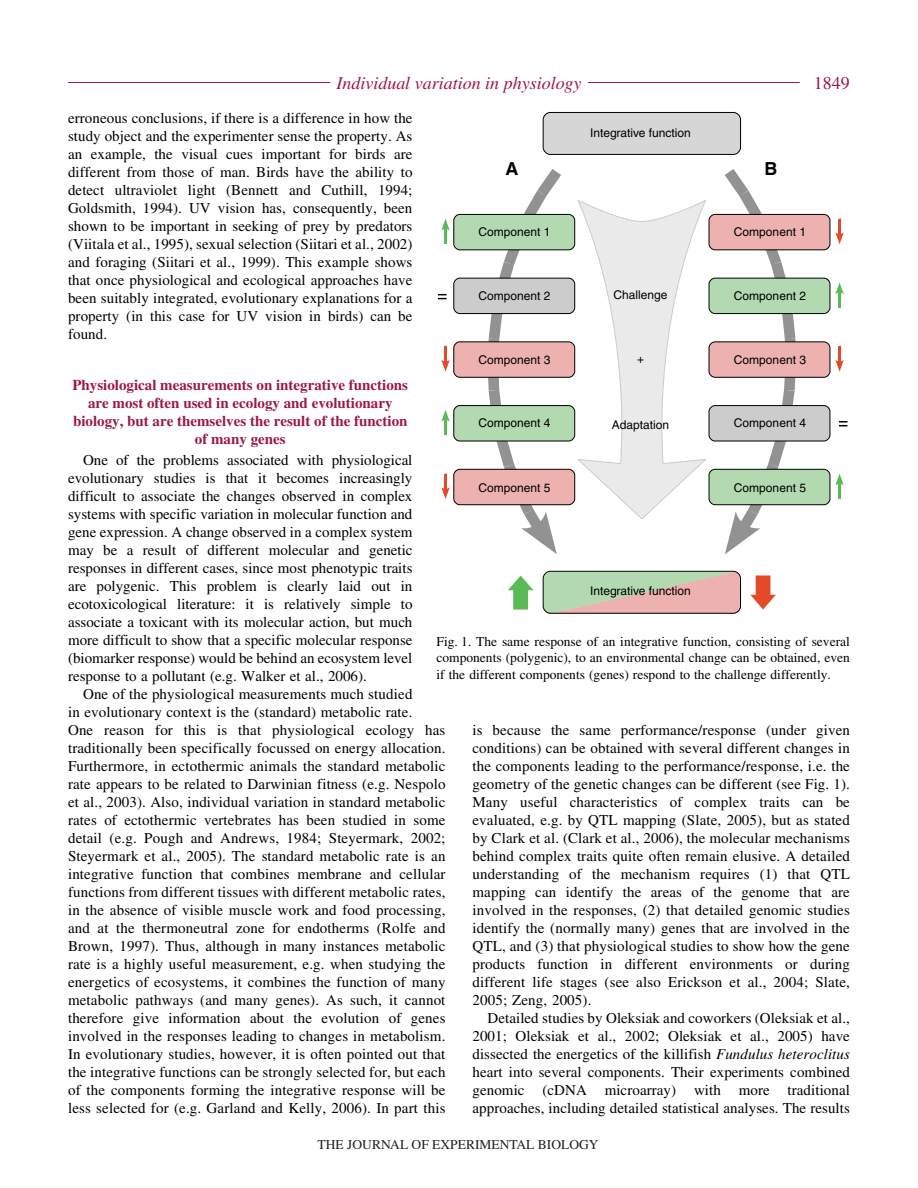
<style>
.page{position:relative;width:918px;height:1188px;background:#fff}
.page>*{position:absolute;margin:0;border:0;box-sizing:border-box;transform-origin:0 0}
.t1{font:italic 18px "Times";color:#9d1845}
.t2{font:18px "Times";color:#9d1845}
.t3{font:700 18px "Helvetica";color:#000}
.t4{font:15px/18px "Times";letter-spacing:.01em;color:#000;text-align:justify}
.t5{font:700 15px/18px "Times";color:#9d1845;text-align:center}
.t6{font:13.5px/16.5px "Times";color:#000;text-align:justify}
.t7{font:13.5px "Times";color:#231f20}
.t8{font:12px "Helvetica";color:#000}
.s1{color:#fff}
.s2{font-style:italic}
</style>
<div class="page">
<hr style="left:588px;top:82px;width:212px;height:1px;background:#9d1845">
<hr style="left:68px;top:82px;width:262px;height:1px;background:#9d1845">
<svg style="left:542px;top:112px;width:199px;height:43px;background:#cacaca"></svg>
<svg style="left:542px;top:570px;width:199px;height:44px;background:#c5bda9"></svg>
<svg style="left:508px;top:576px;width:25px;height:34px"></svg>
<svg style="left:750px;top:575px;width:26px;height:35px"></svg>
<svg style="left:438px;top:169px;width:409px;height:385px"></svg>
<p class="t1" style="left:336px;top:76px;width:247px">Individual variation in physiology</p>
<p class="t2" style="left:814px;top:76px;width:37px">1849</p>
<p class="t4" style="left:68px;top:110px;width:346px">erroneous conclusions, if there is a difference in how the study object and the experimenter sense the property. As an example, the visual cues important for birds are different from those of man. Birds have the ability to detect ultraviolet light (Bennett and Cuthill, 1994; Goldsmith, 1994). UV vision has, consequently, been shown to be important in seeking of prey by predators (Viitala et al., 1995), sexual selection (Siitari et al., 2002) and foraging (Siitari et al., 1999). This example shows that once physiological and ecological approaches have been suitably integrated, evolutionary explanations for a property (in this case for UV vision in birds) can be found.</p>
<p class="t8" style="left:590px;top:128px;width:102px">Integrative function</p>
<p class="t3" style="left:505px;top:162px;width:14px">A</p>
<p class="t3" style="left:764px;top:162px;width:14px">B</p>
<p class="t8" style="left:478px;top:227px;width:74px">Component 1</p>
<p class="t8" style="left:734px;top:227px;width:74px">Component 1</p>
<p class="t8" style="left:613px;top:290px;width:56px">Challenge</p>
<p class="t8" style="left:478px;top:291px;width:74px">Component 2</p>
<p class="t8" style="left:734px;top:291px;width:74px">Component 2</p>
<p class="t8" style="left:478px;top:355px;width:74px">Component 3</p>
<p class="t8" style="left:637px;top:354px;width:9px">+</p>
<p class="t8" style="left:734px;top:355px;width:74px">Component 3</p>
<p class="t5" style="left:72px;top:377px;width:337px">Physiological measurements on integrative functions are most often used in ecology and evolutionary biology, but are themselves the result of the function of many genes</p>
<p class="t4" style="left:68px;top:452px;width:346px;text-indent:15px">One of the problems associated with physiological evolutionary studies is that it becomes increasingly difficult to associate the changes observed in complex systems with specific variation in molecular function and gene expression. A change observed in a complex system may be a result of different molecular and genetic responses in different cases, since most phenotypic traits are polygenic. This problem is clearly laid out in ecotoxicological literature: it is relatively simple to associate a toxicant with its molecular action, but much more difficult to show that a specific molecular response (biomarker response) would be behind an ecosystem level response to a pollutant (e.g. Walker et al., 2006).</p>
<p class="t4" style="left:68px;top:686px;width:379px;text-align:left;text-indent:15px">One of the physiological measurements much studied<br>in evolutionary context is the (standard) metabolic rate.<br>One reason for this is that physiological ecology has traditionally been specifically focussed on energy allocation.<br>Furthermore, in ectothermic animals the standard metabolic rate appears to be related to Darwinian fitness (e.g. Nespolo et al., 2003). Also, individual variation in standard metabolic rates of ectothermic vertebrates has been studied in some detail (e.g. Pough and Andrews, 1984; Steyermark, 2002; Steyermark et al., 2005). The standard metabolic rate is an integrative function that combines membrane and cellular functions from different tissues with different metabolic rates, in the absence of visible muscle work and food processing, and at the thermoneutral zone for endotherms (Rolfe and Brown, 1997). Thus, although in many instances metabolic rate is a highly useful measurement, e.g. when studying the energetics of ecosystems, it combines the function of many metabolic pathways (and many genes). As such, it cannot therefore give information about the evolution of genes involved in the responses leading to changes in metabolism.<br>In evolutionary studies, however, it is often pointed out that the integrative functions can be strongly selected for, but each of the components forming the integrative response will be less selected for (e.g. Garland and Kelly, 2006). In part this</p>
<p class="t8" style="left:478px;top:418px;width:74px">Component 4</p>
<p class="t8" style="left:734px;top:418px;width:74px">Component 4</p>
<p class="t8" style="left:612px;top:420px;width:59px">Adaptation</p>
<p class="t8" style="left:478px;top:483px;width:74px">Component 5</p>
<p class="t8" style="left:734px;top:483px;width:74px">Component 5</p>
<p class="t8" style="left:590px;top:586px;width:102px">Integrative function</p>
<p class="t6" style="left:436px;top:634px;width:415px">Fig.<span class="s1">·</span>1. The same response of an integrative function, consisting of several components (polygenic), to an environmental change can be obtained, even if the different components (genes) respond to the challenge differently.</p>
<p class="t4" style="left:472px;top:722px;width:379px">is because the same performance/response (under given conditions) can be obtained with several different changes in the components leading to the performance/response, i.e. the geometry of the genetic changes can be different (see Fig.<span class="s1">·</span>1).<br>Many useful characteristics of complex traits can be evaluated, e.g. by QTL mapping (Slate, 2005), but as stated by Clark et al. (Clark et al., 2006), the molecular mechanisms behind complex traits quite often remain elusive. A detailed understanding of the mechanism requires (1) that QTL mapping can identify the areas of the genome that are involved in the responses, (2) that detailed genomic studies identify the (normally many) genes that are involved in the QTL, and (3) that physiological studies to show how the gene products function in different environments or during different life stages (see also Erickson et al., 2004; Slate, 2005; Zeng, 2005).</p>
<p class="t4" style="left:472px;top:1010px;width:379px;text-indent:15px">Detailed studies by Oleksiak and coworkers (Oleksiak et al., 2001; Oleksiak et al., 2002; Oleksiak et al., 2005) have dissected the energetics of the killifish <span class="s2">Fundulus heteroclitus </span>heart into several components. Their experiments combined genomic (cDNA microarray) with more traditional approaches, including detailed statistical analyses. The results</p>
<p class="t7" style="left:318px;top:1137px;width:282px">THE JOURNAL OF EXPERIMENTAL BIOLOGY</p>
</div>
